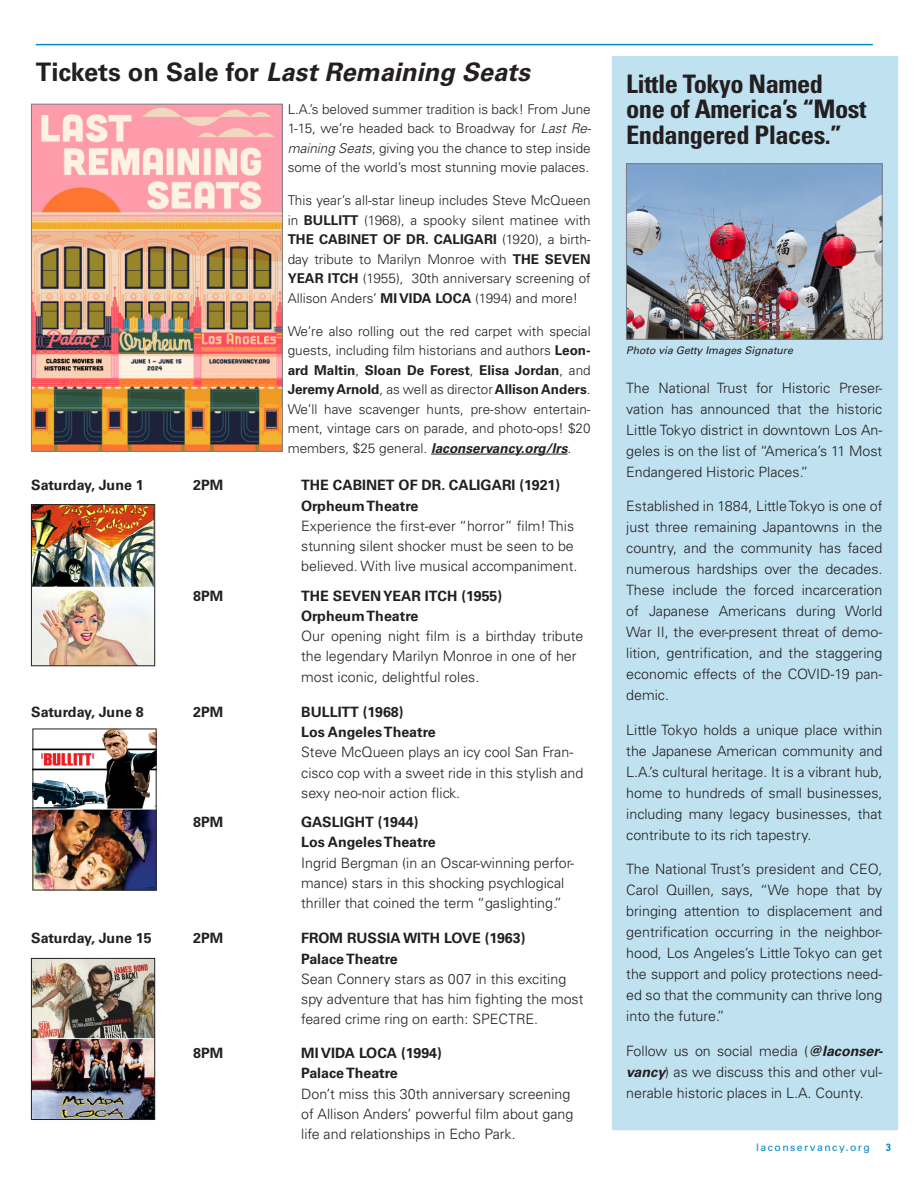
<style>
.page{position:relative;width:918px;height:1188px;background:#fff}
.page>*{position:absolute;margin:0;border:0;box-sizing:border-box;transform-origin:0 0}
.a_Headline{font:700 condensed 25.5px/25.5px "Univers LT Std";letter-spacing:-.02em;color:#231f20;scale:1.04 1}
.a_Headline-2{font:italic 700 25.5px "Univers LT Std";color:#231f20}
.t1{font:300 14.25px/21px "Univers LT Std";color:#231f20;text-align:justify}
.t2{font:700 14.25px "Univers LT Std";color:#231f20}
.t3{font:300 13.5px/19.5px "Univers LT Std";color:#231f20;text-align:justify}
.a_Headline-3{font:italic 10.5px "Univers LT Std";color:#231f20}
.t4{font:10.5px "Univers LT Std";letter-spacing:.14em;color:#0089c4}
.t5{font:700 condensed 10.5px "Univers LT Std";color:#0089c4}
.s1{font-style:normal}
.s2{font-style:italic}
.s3{font-weight:700}
.s4{font-weight:700;font-style:italic}
</style>
<div class="page">
<hr style="left:36px;top:44px;width:837px;height:1px;background:#0089c4">
<img style="left:33px;top:106px;width:248px;height:343px">
<div style="left:31px;top:104px;width:252px;height:347px;border:1px solid #7a7c82"></div>
<div style="left:612px;top:56px;width:286px;height:1074px;background:#c0e1f0"></div>
<img style="left:628px;top:165px;width:252px;height:172px">
<div style="left:626px;top:163px;width:256px;height:176px;border:1px solid #7a7c82"></div>
<hr style="left:431px;top:454px;width:137px;height:1px;background:#231f20">
<img style="left:33px;top:506px;width:120px;height:158px">
<div style="left:31px;top:504px;width:124px;height:162px;border:1px solid #231f20"></div>
<img style="left:35px;top:731px;width:119px;height:157px">
<div style="left:33px;top:729px;width:123px;height:161px;border:1px solid #231f20"></div>
<img style="left:33px;top:960px;width:120px;height:158px">
<div style="left:31px;top:958px;width:124px;height:162px;border:1px solid #231f20"></div>
<p class="a_Headline-2" style="left:36px;top:57px;width:496px"><span class="s1">Tickets on Sale for</span> Last Remaining Seats</p>
<p class="t3" style="left:288px;top:99px;width:305px">L.A.’s beloved summer tradition is back! From June 1-15, we’re headed back to Broadway for <span class="s2">Last Re&shy;maining Seats</span>, giving you the chance to step inside some of the world’s most stunning movie palaces.</p>
<p class="t3" style="left:288px;top:191px;width:305px">This year’s all-star lineup includes Steve McQueen in <span class="s3">BULLITT</span> (1968), a spooky silent matinee with <span class="s3">THE CABINET OF DR. CALIGARI</span> (1920), a birth&shy;day tribute to Marilyn Monroe with <span class="s3">THE SEVEN YEAR ITCH</span> (1955), 30th anniversary screening of Allison Anders’ <span class="s3">MI VIDA LOCA</span> (1994) and more!</p>
<p class="t3" style="left:288px;top:321px;width:305px">We’re also rolling out the red carpet with special guests, including film historians and authors <span class="s3">Leon&shy;ard Maltin</span>, <span class="s3">Sloan De Forest</span>, <span class="s3">Elisa Jordan</span>, and <span class="s3">Jeremy Arnold</span>, as well as director <span class="s3">Allison Anders</span>.<br>We’ll have scavenger hunts, pre-show entertain&shy;ment, vintage cars on parade, and photo-ops! $20 members, $25 general. <span class="s4">laconservancy.org/lrs</span>.</p>
<p class="t2" style="left:31px;top:477px;width:114px">Saturday, June 1</p>
<p class="t2" style="left:193px;top:477px;width:32px">2PM</p>
<p class="t2" style="left:301px;top:477px;width:261px">THE CABINET OF DR. CALIGARI (1921)</p>
<p class="t2" style="left:301px;top:497px;width:119px">Orpheum Theatre</p>
<p class="t1" style="left:301px;top:515px;width:274px">Experience the first-ever “horror” film! This</p>
<p class="t1" style="left:301px;top:536px;width:274px">stunning silent shocker must be seen to be</p>
<p class="t1" style="left:301px;top:556px;width:278px">believed. With live musical accompaniment.</p>
<p class="t2" style="left:193px;top:587px;width:32px">8PM</p>
<p class="t2" style="left:301px;top:587px;width:203px">THE SEVEN YEAR ITCH (1955)</p>
<p class="t2" style="left:301px;top:607px;width:119px">Orpheum Theatre</p>
<p class="t1" style="left:301px;top:626px;width:284px;line-height:20.2px">Our opening night film is a birthday tribute the legendary Marilyn Monroe in one of her</p>
<p class="t1" style="left:301px;top:666px;width:180px">most iconic, delightful roles.</p>
<p class="t2" style="left:31px;top:703px;width:114px">Saturday, June 8</p>
<p class="t2" style="left:193px;top:703px;width:32px">2PM</p>
<p class="t2" style="left:301px;top:703px;width:104px">BULLITT (1968)</p>
<p class="t2" style="left:301px;top:724px;width:136px">Los Angeles Theatre</p>
<p class="t1" style="left:301px;top:742px;width:274px">Steve McQueen plays an icy cool San Fran-</p>
<p class="t1" style="left:301px;top:762px;width:284px">cisco cop with a sweet ride in this stylish and</p>
<p class="t1" style="left:301px;top:782px;width:160px">sexy neo-noir action flick.</p>
<p class="t2" style="left:193px;top:814px;width:32px">8PM</p>
<p class="t2" style="left:301px;top:814px;width:119px">GASLIGHT (1944)</p>
<p class="t2" style="left:301px;top:834px;width:136px">Los Angeles Theatre</p>
<p class="t1" style="left:301px;top:852px;width:274px">Ingrid Bergman (in an Oscar-winning perfor-</p>
<p class="t1" style="left:301px;top:872px;width:265px">mance) stars in this shocking psychlogical</p>
<p class="t1" style="left:301px;top:893px;width:262px">thriller that coined the term “gaslighting.”</p>
<p class="t2" style="left:31px;top:930px;width:122px">Saturday, June 15</p>
<p class="t2" style="left:193px;top:930px;width:32px">2PM</p>
<p class="t2" style="left:301px;top:930px;width:226px">FROM RUSSIA WITH LOVE (1963)</p>
<p class="t2" style="left:301px;top:950px;width:98px">Palace Theatre</p>
<p class="t1" style="left:301px;top:968px;width:267px">Sean Connery stars as 007 in this exciting</p>
<p class="t1" style="left:301px;top:989px;width:284px">spy adventure that has him fighting the most</p>
<p class="t1" style="left:301px;top:1009px;width:238px">feared crime ring on earth: SPECTRE.</p>
<p class="t2" style="left:193px;top:1045px;width:32px">8PM</p>
<p class="t2" style="left:301px;top:1045px;width:142px">MI VIDA LOCA (1994)</p>
<p class="t2" style="left:301px;top:1065px;width:98px">Palace Theatre</p>
<p class="t1" style="left:301px;top:1083px;width:271px">Don’t miss this 30th anniversary screening</p>
<p class="t1" style="left:301px;top:1103px;width:274px">of Allison Anders’ powerful film about gang</p>
<p class="t1" style="left:301px;top:1124px;width:216px">life and relationships in Echo Park.</p>
<p class="a_Headline" style="left:626px;top:71px;width:233px">Little Tokyo Named one of America’s “Most<br>Endangered Places.”</p>
<p class="a_Headline-3" style="left:626px;top:345px;width:168px">Photo via Getty Images Signature</p>
<p class="t1" style="left:626px;top:377px;width:258px">The National Trust for Historic Preser&shy;vation has announced that the historic Little Tokyo district in downtown Los An&shy;geles is on the list of “America’s 11 Most Endangered Historic Places.”</p>
<p class="t1" style="left:626px;top:496px;width:258px">Established in 1884, Little Tokyo is one of just three remaining Japantowns in the country, and the community has faced numerous hardships over the decades.<br>These include the forced incarceration of Japanese Americans during World War II, the ever-present threat of demo&shy;lition, gentrification, and the staggering economic effects of the COVID-19 pan&shy;demic.</p>
<p class="t1" style="left:626px;top:719px;width:258px">Little Tokyo holds a unique place within the Japanese American community and L.A.’s cultural heritage. It is a vibrant hub, home to hundreds of small businesses, including many legacy businesses, that contribute to its rich tapestry.</p>
<p class="t1" style="left:626px;top:859px;width:258px">The National Trust’s president and CEO, Carol Quillen, says, “We hope that by bringing attention to displacement and gentrification occurring in the neighbor&shy;hood, Los Angeles’s Little Tokyo can get the support and policy protections need&shy;ed so that the community can thrive long into the future.”</p>
<p class="t1" style="left:626px;top:1040px;width:258px">Follow us on social media (<span class="s4">@laconser&shy;vancy</span>) as we discuss this and other vul&shy;nerable historic places in L.A. County.</p>
<p class="t4" style="left:756px;top:1141px;width:115px">laconservancy.org</p>
<p class="t5" style="left:886px;top:1140px;width:6px">3</p>
</div>
